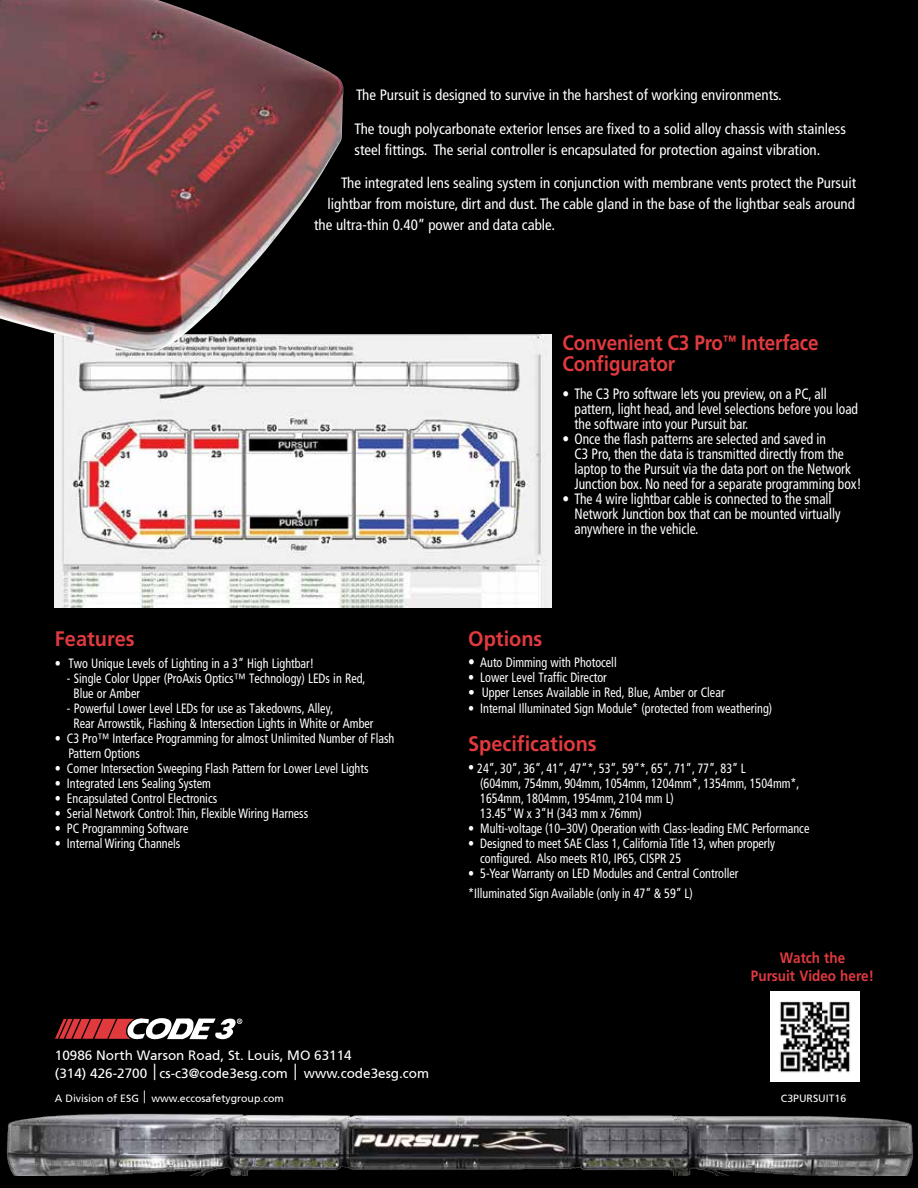
<style>
.page{position:relative;width:918px;height:1188px;background:#000}
.page>*{position:absolute;margin:0;border:0;box-sizing:border-box;transform-origin:0 0}
.t1{font:700 21px/21px "Frutiger LT Std";letter-spacing:-.01em;color:#e03a3e;scale:.9 1}
.t2{font:700 21px "Frutiger LT Std";letter-spacing:-.01em;color:#e03a3e;scale:.95 1}
.t3{font:condensed 15px/21px "Frutiger LT Std";color:#fff}
.t4{font:condensed 15px/15px "Frutiger LT Std";color:#fff;scale:.9 1}
.t5{font:700 15px/18px "Frutiger LT Std";color:#e03a3e;text-align:center;scale:.9 1}
.t6{font:condensed 13.5px/15px "Frutiger LT Std";color:#fff;scale:.9 1}
.t7{font:13.5px/18px "Frutiger 55 Roman";color:#fff}
.t8{font:10.5px "Frutiger 55 Roman";color:#fff}
.s1{font-size:15px}
.s2{font-weight:300}
.s3{font-family:"Arial"}
.s4{font-family:"Frutiger LT Std"}
</style>
<div class="page">
<img style="left:55px;top:335px;width:497px;height:272px">
<img style="left:0;top:0;width:344px;height:356px">
<svg style="left:55px;top:1018px;width:187px;height:21px"></svg>
<img style="left:0;top:1108px;width:918px;height:68px">
<img style="left:770px;top:992px;width:89px;height:89px">
<p class="t3" style="left:356px;top:84px;width:427px">The Pursuit is designed to survive in the harshest of working environments.</p>
<p class="t3" style="left:355px;top:118px;width:493px">The tough polycarbonate exterior lenses are fixed to a solid alloy chassis with stainless steel fittings. The serial controller is encapsulated for protection against vibration.</p>
<p class="t3" style="left:341px;top:173px;width:517px">The integrated lens sealing system in conjunction with membrane vents protect the Pursuit</p>
<p class="t3" style="left:328px;top:194px;width:529px">lightbar from moisture, dirt and dust. The cable gland in the base of the lightbar seals around</p>
<p class="t3" style="left:314px;top:215px;width:242px">the ultra-thin 0.40” power and data cable.</p>
<h1 class="t2" style="left:55px;top:627px;width:86px">Features</h1>
<p class="t6" style="left:55px;top:656px;width:289px">• Two Unique Levels of Lighting in a 3” High Lightbar!</p>
<p class="t6" style="left:73px;top:671px;width:326px;text-indent:-6px">- Single Color Upper (ProAxis Optics™ Technology) LEDs in Red,<br>Blue or Amber</p>
<p class="t6" style="left:73px;top:701px;width:335px;text-indent:-6px">- Powerful Lower Level LEDs for use as Takedowns, Alley,<br>Rear Arrowstik, Flashing &amp; Intersection Lights in White or Amber</p>
<p class="t6" style="left:68px;top:731px;width:364px;text-indent:-13px">• C3 Pro™ Interface Programming for almost Unlimited Number of Flash<br>Pattern Options</p>
<p class="t6" style="left:55px;top:761px;width:350px">• Corner Intersection Sweeping Flash Pattern for Lower Level Lights</p>
<p class="t6" style="left:55px;top:776px;width:175px">• Integrated Lens Sealing System</p>
<p class="t6" style="left:55px;top:791px;width:182px">• Encapsulated Control Electronics</p>
<p class="t6" style="left:55px;top:806px;width:283px">• Serial Network Control: Thin, Flexible Wiring Harness</p>
<p class="t6" style="left:55px;top:821px;width:150px">• PC Programming Software</p>
<p class="t6" style="left:55px;top:836px;width:141px">• Internal Wiring Channels</p>
<h1 class="t1" style="left:563px;top:333px;width:286px">Convenient C3 Pro<sup>™</sup> Interface<br>Configurator</h1>
<p class="t4" style="left:575px;top:387px;width:317px;text-indent:-12px">• The C3 Pro software lets you preview, on a PC, all pattern, light head, and level selections before you load the software into your Pursuit bar.</p>
<p class="t4" style="left:575px;top:432px;width:320px;text-indent:-12px">• Once the flash patterns are selected and saved in<br>C3 Pro, then the data is transmitted directly from the laptop to the Pursuit via the data port on the Network Junction box. No need for a separate programming box!</p>
<p class="t4" style="left:575px;top:492px;width:297px;text-indent:-12px">• The 4 wire lightbar cable is connected to the small<br>Network Junction box that can be mounted virtually anywhere in the vehicle.</p>
<p class="t6" style="left:468px;top:655px;width:167px"><span class="s1">•</span> Auto Dimming with Photocell</p>
<p class="t6" style="left:468px;top:670px;width:155px">• Lower Level Traffic Director</p>
<p class="t6" style="left:468px;top:685px;width:286px"><span class="s2">•</span> Upper Lenses Available in Red, Blue, Amber or Clear</p>
<p class="t6" style="left:468px;top:701px;width:339px">• Internal Illuminated Sign Module* (protected from weathering)</p>
<h1 class="t2" style="left:468px;top:731px;width:137px">Specifications</h1>
<p class="t6" style="left:480px;top:761px;width:356px;text-indent:-12px">• 24”, 30”, 36”, 41”, 47”*, 53”, 59”*, 65”, 71”, 77”, 83” L<br>(604mm, 754mm, 904mm, 1054mm, 1204mm*, 1354mm, 1504mm*, 1654mm, 1804mm, 1954mm, 2104 mm L)<br>13.45” W x 3”H (343 mm x 76mm)</p>
<p class="t6" style="left:468px;top:821px;width:381px">• Multi-voltage (10–30V) Operation with Class-leading EMC Performance</p>
<p class="t6" style="left:480px;top:836px;width:329px;text-indent:-12px">• Designed to meet SAE Class 1, California Title 13, when properly configured. Also meets R10, IP65, CISPR 25</p>
<p class="t6" style="left:468px;top:864px;width:302px;line-height:19.5px">• 5-Year Warranty on LED Modules and Central Controller *Illuminated Sign Available (only in 47” &amp; 59” L)</p>
<p class="t5" style="left:751px;top:949px;width:138px">Watch the<br>Pursuit Video here!</p>
<p class="t7" style="left:55px;top:1046px;width:376px">10986 North Warson Road, St. Louis, MO 63114<br>(314) 426-2700 <span class="s3">│</span><span class="s4">cs-c3</span>@code3esg.com <span class="s3">│</span> www.code3esg.com</p>
<p class="t8" style="left:55px;top:1092px;width:230px">A Division of ESG <span class="s3">│</span> www.eccosafetygroup.com</p>
<p class="t8" style="left:781px;top:1093px;width:67px">C3PURSUIT16</p>
</div>
